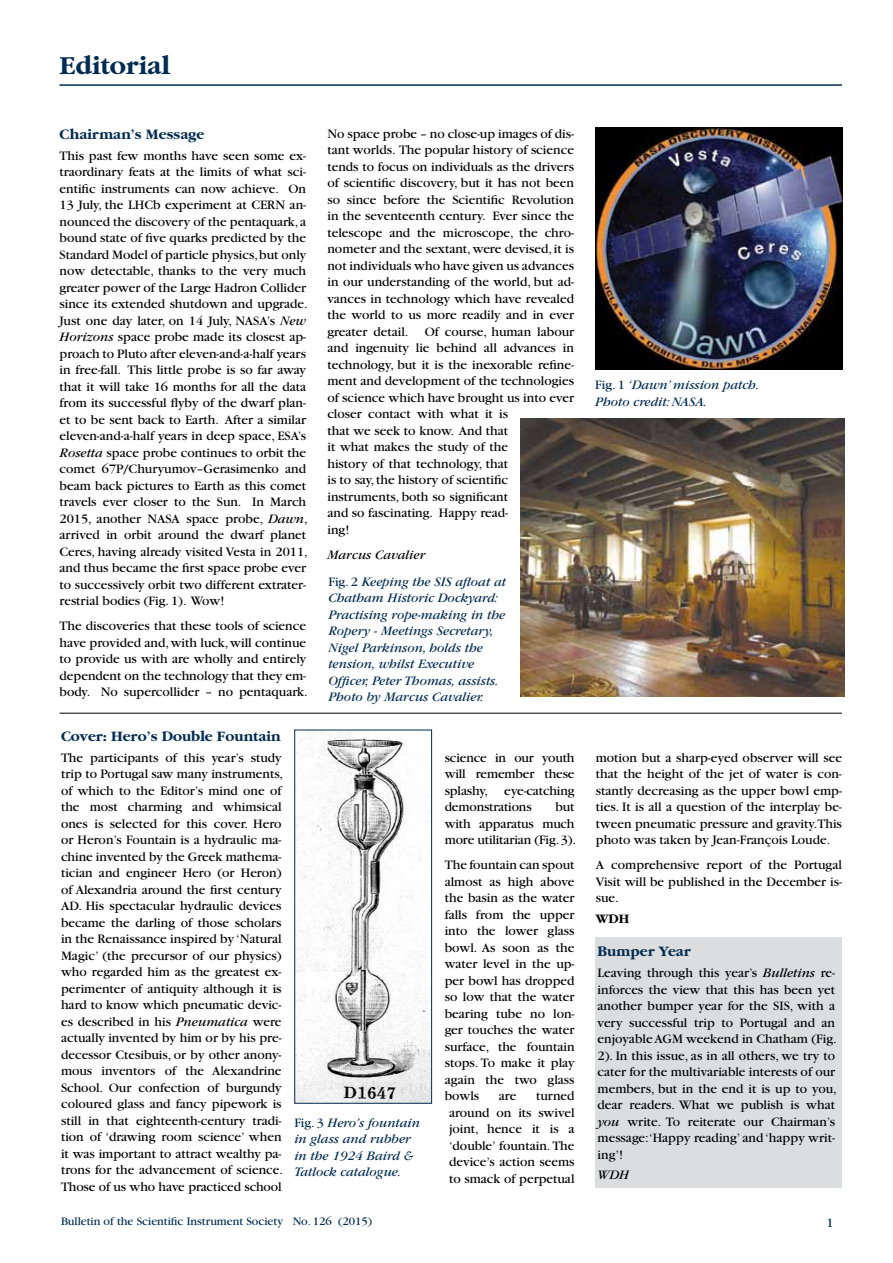
<style>
.page{position:relative;width:893px;height:1263px;background:#fff}
.page>*{position:absolute;margin:0;border:0;box-sizing:border-box;transform-origin:0 0}
.t1{font:700 27px "Garamond";color:#002b53}
.t2{font:700 15px "Garamond";color:#002b53}
.t3{font:13.5px/16.5px "Garamond";color:#000;text-align:justify}
.t4{font:italic 13.5px/16.5px "Garamond";color:#002b53}
.t5{font:italic 13.5px "Garamond";color:#000}
.t6{font:700 13.5px "Garamond";color:#000}
.t7{font:13.5px "Garamond";color:#002b53}
.t8{font:12px "Garamond";color:#002b53}
.s1{font-style:italic}
.s2{font-style:normal}
</style>
<div class="page">
<hr style="left:60px;top:84px;width:782px;height:2px;background:#002b53">
<div style="left:595px;top:937px;width:247px;height:250px;background:#dcddde"></div>
<img style="left:595px;top:128px;width:248px;height:242px">
<img style="left:521px;top:418px;width:323px;height:278px">
<img style="left:296px;top:732px;width:134px;height:370px">
<div style="left:294px;top:730px;width:138px;height:374px;border:1px solid #002b53"></div>
<hr style="left:60px;top:713px;width:782px;height:1px;background:#000">
<h1 class="t1" style="left:60px;top:51px;width:112px">Editorial</h1>
<p class="t2" style="left:60px;top:126px;width:146px">Chairman’s Message</p>
<p class="t3" style="left:60px;top:148px;width:250px;text-align:left">This past few months have seen some ex&shy;traordinary feats at the limits of what sci&shy;entific instruments can now achieve. On 13 July, the LHCb experiment at CERN an&shy;nounced the discovery of the pentaquark, a bound state of five quarks predicted by the Standard Model of particle physics, but only now detectable, thanks to the very much greater power of the Large Hadron Collider since its extended shutdown and upgrade.<br>Just one day later, on 14 July, NASA’s <span class="s1">New Horizons</span> space probe made its closest ap&shy;proach to Pluto after eleven-and-a-half years in free-fall. This little probe is so far away that it will take 16 months for all the data from its successful flyby of the dwarf plan&shy;et to be sent back to Earth. After a similar eleven-and-a-half years in deep space, ESA’s <span class="s1">Rosetta</span> space probe continues to orbit the comet 67P/Churyumov–Gerasimenko and beam back pictures to Earth as this comet travels ever closer to the Sun. In March 2015, another NASA space probe, <span class="s1">Dawn</span>, arrived in orbit around the dwarf planet Ceres, having already visited Vesta in 2011, and thus became the first space probe ever to successively orbit two different extrater&shy;restrial bodies (Fig. 1). Wow!</p>
<p class="t3" style="left:60px;top:618px;width:250px;text-align:left">The discoveries that these tools of science have provided and, with luck, will continue to provide us with are wholly and entirely dependent on the technology that they em&shy;body. No supercollider – no pentaquark.</p>
<p class="t3" style="left:327px;top:125px;width:248px;text-align:left">No space probe – no close-up images of dis&shy;tant worlds. The popular history of science tends to focus on individuals as the drivers of scientific discovery, but it has not been so since before the Scientific Revolution in the seventeenth century. Ever since the telescope and the microscope, the chro&shy;nometer and the sextant, were devised, it is not individuals who have given us advances in our understanding of the world, but ad&shy;vances in technology which have revealed the world to us more readily and in ever greater detail. Of course, human labour and ingenuity lie behind all advances in technology, but it is the inexorable refine&shy;ment and development of the technologies of science which have brought us into ever closer contact with what it is<br>that we seek to know. And that<br>it what makes the study of the<br>history of that technology, that<br>is to say, the history of scientific instruments, both so significant<br>and so fascinating. Happy read-<br>ing!</p>
<p class="t5" style="left:327px;top:548px;width:99px">Marcus Cavalier</p>
<p class="t4" style="left:328px;top:573px;width:179px"><span class="s2">Fig. 2</span> Keeping the SIS afloat at<br>Chatham Historic Dockyard:<br>Practising rope-making in the<br>Ropery - Meetings Secretary,<br>Nigel Parkinson, holds the tension, whilst Executive<br>Officer, Peter Thomas, assists.<br>Photo by Marcus Cavalier.</p>
<p class="t2" style="left:61px;top:728px;width:221px">Cover: Hero’s Double Fountain</p>
<p class="t3" style="left:61px;top:750px;width:224px;text-align:left">The participants of this year’s study trip to Portugal saw many instruments, of which to the Editor’s mind one of the most charming and whimsical ones is selected for this cover. Hero or Heron’s Fountain is a hydraulic ma&shy;chine invented by the Greek mathema&shy;tician and engineer Hero (or Heron) of Alexandria around the first century AD. His spectacular hydraulic devices became the darling of those scholars in the Renaissance inspired by ‘Natural Magic’ (the precursor of our physics) who regarded him as the greatest ex&shy;perimenter of antiquity although it is hard to know which pneumatic devic&shy;es described in his <span class="s1">Pneumatica</span> were actually invented by him or by his pre&shy;decessor Ctesibuis, or by other anony&shy;mous inventors of the Alexandrine School. Our confection of burgundy coloured glass and fancy pipework is still in that eighteenth-century tradi&shy;tion of ‘drawing room science’ when it was important to attract wealthy pa&shy;trons for the advancement of science.<br>Those of us who have practiced school</p>
<p class="t3" style="left:445px;top:749px;width:131px">science in our youth will remember these splashy, eye-catching demonstrations</p>
<p class="t3" style="left:445px;top:799px;width:133px;text-indent:111px">but with apparatus much more utilitarian (Fig. 3).</p>
<p class="t3" style="left:445px;top:857px;width:131px">The fountain can spout almost as high above the basin as the water falls from the upper into the lower glass bowl. As soon as the water level in the up&shy;per bowl has dropped so low that the water bearing tube no lon&shy;ger touches the water surface, the fountain stops. To make it play again the two glass bowls</p>
<p class="t3" style="left:449px;top:1088px;width:127px;text-indent:87px">turned around on its swivel joint, hence it is a ‘double’ fountain. The device’s action seems to smack of perpetual</p>
<p class="t3" style="left:499px;top:1088px;width:19px">are</p>
<p class="t4" style="left:294px;top:1115px;width:127px"><span class="s2">Fig. 3</span> Hero’s fountain in glass and rubber in the 1924 Baird &amp;<br>Tatlock catalogue.</p>
<p class="t4" style="left:595px;top:377px;width:165px"><span class="s2">Fig. 1</span> ‘Dawn’ mission patch.<br>Photo credit: NASA.</p>
<p class="t3" style="left:596px;top:749px;width:248px">motion but a sharp-eyed observer will see that the height of the jet of water is con&shy;stantly decreasing as the upper bowl emp&shy;ties. It is all a question of the interplay be&shy;tween pneumatic pressure and gravity.This photo was taken by Jean-François Loude.</p>
<p class="t3" style="left:596px;top:857px;width:248px">A comprehensive report of the Portugal Visit will be published in the December is&shy;sue.</p>
<p class="t6" style="left:596px;top:912px;width:35px">WDH</p>
<p class="t2" style="left:598px;top:944px;width:94px">Bumper Year</p>
<p class="t3" style="left:598px;top:965px;width:241px;text-align:left">Leaving through this year’s <span class="s1">Bulletins</span> re&shy;inforces the view that this has been yet another bumper year for the SIS, with a very successful trip to Portugal and an enjoyable AGM weekend in Chatham (Fig.<br>2). In this issue, as in all others, we try to cater for the multivariable interests of our members, but in the end it is up to you, dear readers. What we publish is what <span class="s1">you</span> write. To reiterate our Chairman’s message:‘Happy reading’ and ‘happy writ&shy;ing’!</p>
<p class="t5" style="left:598px;top:1168px;width:33px">WDH</p>
<p class="t8" style="left:61px;top:1215px;width:313px">Bulletin of the Scientific Instrument Society No. 126 (2015)</p>
<p class="t7" style="left:826px;top:1215px;width:9px">1</p>
</div>
